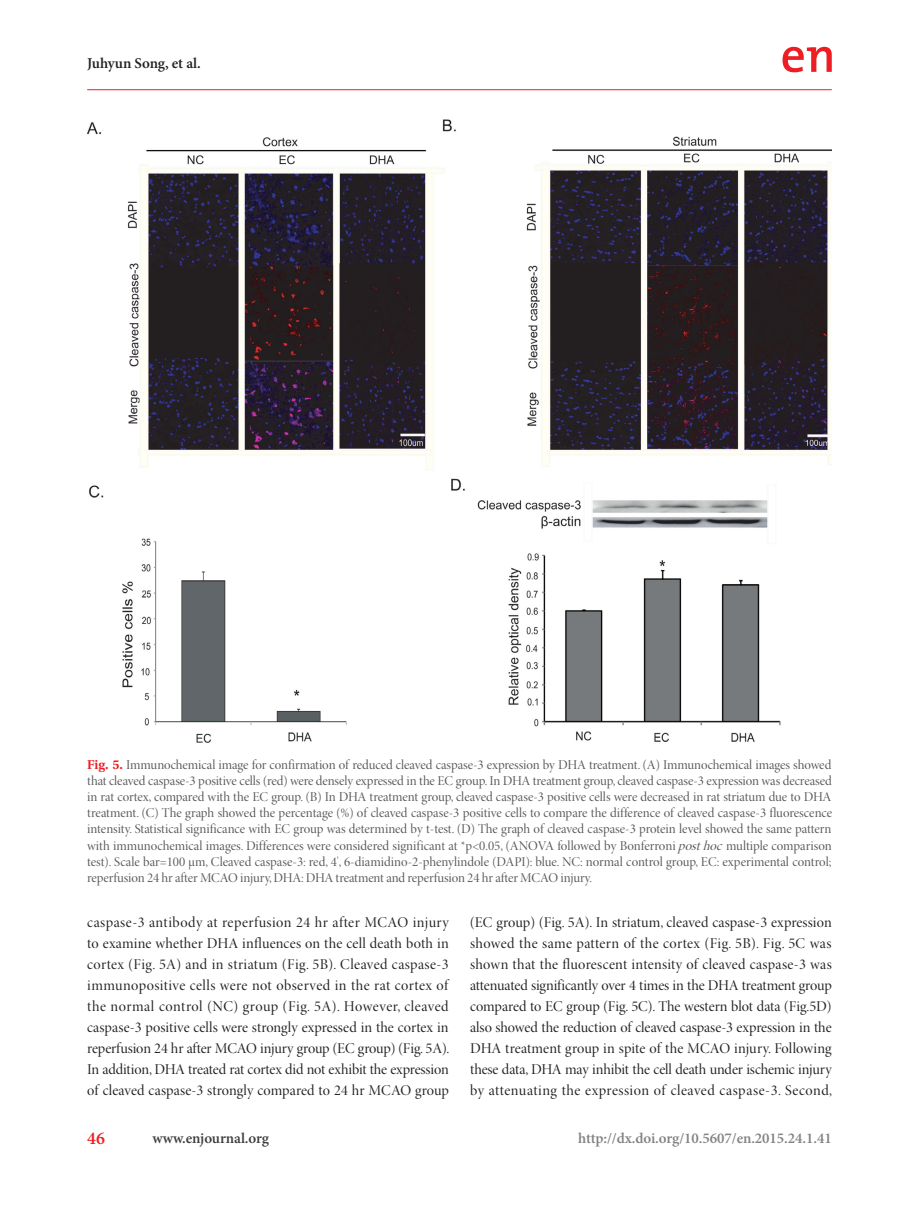
<style>
.page{position:relative;width:919px;height:1217px;background:#fff}
.page>*{position:absolute;margin:0;border:0;box-sizing:border-box;transform-origin:0 0}
.t1{font:600 18px "Minion Pro";color:#ee1d23}
.본문{font:15px/21px "Minion Pro Disp";letter-spacing:.015em;color:#231f20;text-align:justify}
.t2{font:600 15px "Minion Pro";letter-spacing:-.005em;color:#808285}
.t3{font:600 15px "Minion Pro";letter-spacing:-.005em;color:#3e3e3f}
.t4{font:600 15px "Minion Pro";letter-spacing:-.005em;color:#231f20}
.표그림_설명{font:13.5px/16.2px "Minion Pro Disp";letter-spacing:-.01em;color:#57585a;text-align:justify}
.s1{font-family:"Utopia Std";font-weight:600;color:#ee1d23}
.s2{font-style:italic}
</style>
<div class="page">
<hr style="left:87px;top:89px;width:744px;height:1px;background:#ee1d23">
<svg style="left:782px;top:47px;width:49px;height:25px"></svg>
<img style="left:87px;top:119px;width:744px;height:623px">
<p class="t4" style="left:87px;top:52px;width:115px">Juhyun Song, et al.</p>
<p class="표그림_설명" style="left:87px;top:756px;width:746px"><span class="s1">Fig. 5.</span> Immunochemical image for confirmation of reduced cleaved caspase-3 expression by DHA treatment. (A) Immunochemical images showed that cleaved caspase-3 positive cells (red) were densely expressed in the EC group. In DHA treatment group, cleaved caspase-3 expression was decreased in rat cortex, compared with the EC group. (B) In DHA treatment group, cleaved caspase-3 positive cells were decreased in rat striatum due to DHA treatment. (C) The graph showed the percentage (%) of cleaved caspase-3 positive cells to compare the difference of cleaved caspase-3 fluorescence intensity. Statistical significance with EC group was determined by t-test. (D) The graph of cleaved caspase-3 protein level showed the same pattern with immunochemical images. Differences were considered significant at *p&lt;0.05, (ANOVA followed by Bonferroni <span class="s2">posthoc</span> multiple comparison test). Scale bar=100 μm, Cleaved caspase-3: red, 4', 6-diamidino-2-phenylindole (DAPI): blue. NC: normal control group, EC: experimental control; reperfusion 24 hr after MCAO injury, DHA: DHA treatment and reperfusion 24 hr after MCAO injury.</p>
<p class="본문" style="left:87px;top:912px;width:364px">caspase-3 antibody at reperfusion 24 hr after MCAO injury to examine whether DHA influences on the cell death both in cortex (Fig. 5A) and in striatum (Fig. 5B). Cleaved caspase-3 immunopositive cells were not observed in the rat cortex of the normal control (NC) group (Fig. 5A). However, cleaved caspase-3 positive cells were strongly expressed in the cortex in reperfusion 24 hr after MCAO injury group (EC group) (Fig. 5A).<br>In addition, DHA treated rat cortex did not exhibit the expression of cleaved caspase-3 strongly compared to 24 hr MCAO group</p>
<p class="본문" style="left:470px;top:912px;width:363px">(EC group) (Fig. 5A). In striatum, cleaved caspase-3 expression showed the same pattern of the cortex (Fig. 5B). Fig. 5C was shown that the fluorescent intensity of cleaved caspase-3 was attenuated significantly over 4 times in the DHA treatment group compared to EC group (Fig. 5C). The western blot data (Fig.5D) also showed the reduction of cleaved caspase-3 expression in the DHA treatment group in spite of the MCAO injury. Following these data, DHA may inhibit the cell death under ischemic injury by attenuating the expression of cleaved caspase-3. Second,</p>
<h1 class="t1" style="left:87px;top:1124px;width:19px">46</h1>
<p class="t3" style="left:152px;top:1127px;width:118px">www.enjournal.org</p>
<p class="t2" style="left:578px;top:1127px;width:255px">http://dx.doi.org/10.5607/en.2015.24.1.41</p>
</div>
